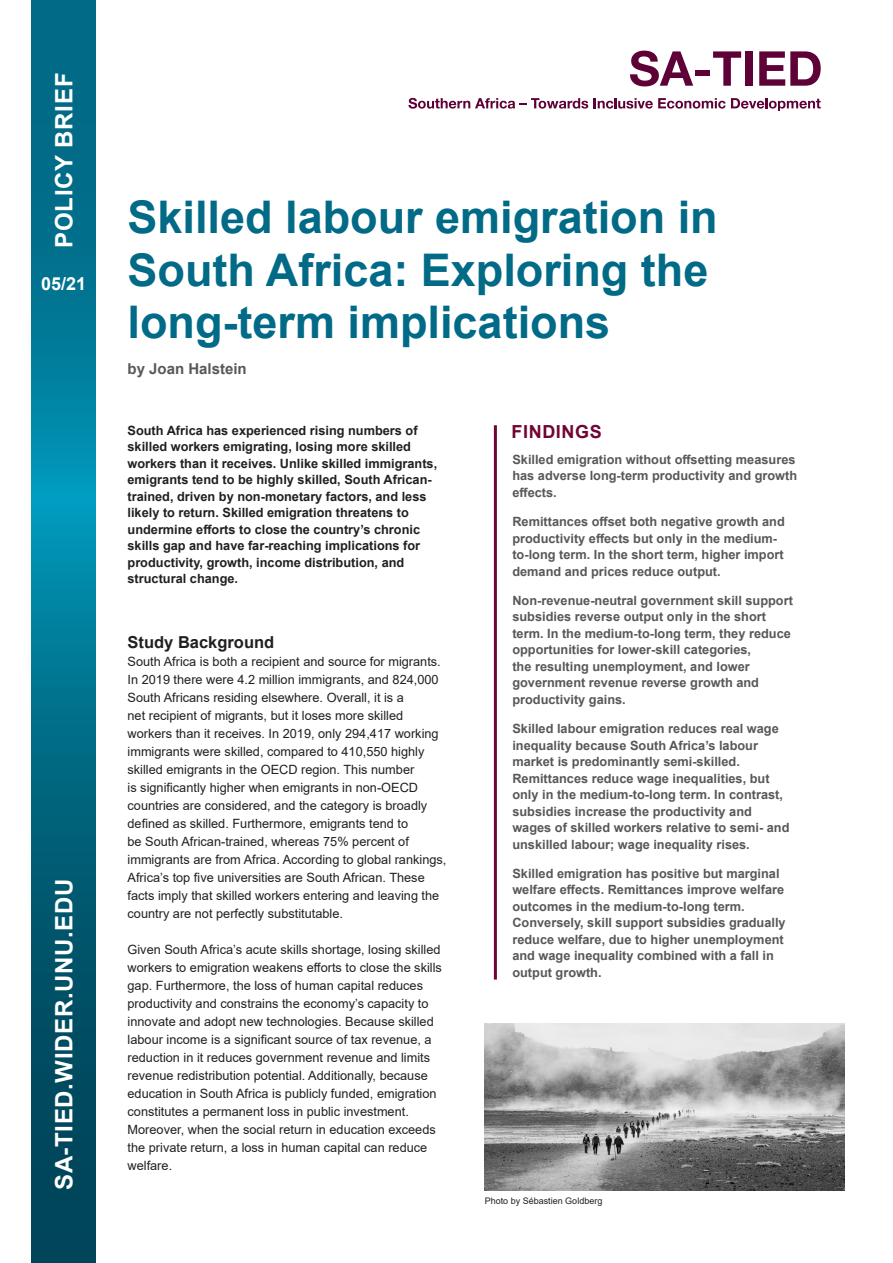
<style>
.page{position:relative;width:893px;height:1263px;background:#fff}
.page>*{position:absolute;margin:0;border:0;box-sizing:border-box;transform-origin:0 0}
.t1{font:700 45px/52.5px "Arial";color:#016a87}
.BRIEF{font:700 24px "Arial";letter-spacing:.035em;color:#fff}
.FINDINGS{font:700 18px "Arial";letter-spacing:.035em;color:#700435}
.t2{font:700 18px "Arial";color:#fff}
.Heading_1{font:700 16.5px "Arial";color:#231f20}
.name{font:700 15px "Arial";color:#57585a}
.t3{font:12.75px/18px "Arial";color:#231f20}
.Findings_text{font:700 12.75px/16.5px "Arial";color:#57585a}
.INTRO{font:700 12.75px/16.5px "Arial";color:#231f20}
.Source{font:9px "Arial";color:#231f20}
</style>
<div class="page">
<svg style="left:32px;top:0;width:64px;height:1263px;background:#006a85"></svg>
<hr style="left:494px;top:425px;width:3px;height:554px;background:#700435">
<svg style="left:630px;top:51px;width:63px;height:35px"></svg>
<div style="left:695px;top:70px;width:15px;height:6px;background:#5e0136"></div>
<svg style="left:713px;top:51px;width:28px;height:35px"></svg>
<div style="left:745px;top:51px;width:8px;height:35px;background:#5e0136"></div>
<svg style="left:759px;top:51px;width:62px;height:35px"></svg>
<svg style="left:408px;top:98px;width:180px;height:11px"></svg>
<svg style="left:594px;top:98px;width:227px;height:13px"></svg>
<img style="left:485px;top:1024px;width:360px;height:167px">
<p class="BRIEF" style="left:47px;top:248px;width:177px;rotate:-90deg">POLICY BRIEF</p>
<p class="t2" style="left:41px;top:270px;width:47px">05/21</p>
<p class="BRIEF" style="left:47px;top:1190px;width:313px;rotate:-90deg">SA-TIED.WIDER.UNU.EDU</p>
<p class="t1" style="left:128px;top:191px;width:592px">Skilled labour emigration in<br>South Africa: Exploring the long-term implications</p>
<p class="name" style="left:128px;top:358px;width:121px">by Joan Halstein</p>
<p class="INTRO" style="left:128px;top:422px;width:311px">South Africa has experienced rising numbers of skilled workers emigrating, losing more skilled workers than it receives. Unlike skilled immigrants, emigrants tend to be highly skilled, South African&shy;trained, driven by non-monetary factors, and less likely to return. Skilled emigration threatens to undermine efforts to close the country’s chronic skills gap and have far-reaching implications for productivity, growth, income distribution, and structural change.</p>
<p class="Heading_1" style="left:128px;top:631px;width:148px">Study Background</p>
<p class="t3" style="left:128px;top:652px;width:320px">South Africa is both a recipient and source for migrants.<br>In 2019 there were 4.2 million immigrants, and 824,000<br>South Africans residing elsewhere. Overall, it is a<br>net recipient of migrants, but it loses more skilled workers than it receives. In 2019, only 294,417 working immigrants were skilled, compared to 410,550 highly skilled emigrants in the OECD region. This number<br>is significantly higher when emigrants in non-OECD countries are considered, and the category is broadly defined as skilled. Furthermore, emigrants tend to<br>be South African-trained, whereas 75% percent of immigrants are from Africa. According to global rankings, Africa’s top five universities are South African. These facts imply that skilled workers entering and leaving the country are not perfectly substitutable.</p>
<p class="t3" style="left:128px;top:940px;width:316px">Given South Africa’s acute skills shortage, losing skilled workers to emigration weakens efforts to close the skills gap. Furthermore, the loss of human capital reduces productivity and constrains the economy’s capacity to innovate and adopt new technologies. Because skilled labour income is a significant source of tax revenue, a reduction in it reduces government revenue and limits revenue redistribution potential. Additionally, because education in South Africa is publicly funded, emigration constitutes a permanent loss in public investment.<br>Moreover, when the social return in education exceeds the private return, a loss in human capital can reduce welfare.</p>
<p class="FINDINGS" style="left:511px;top:419px;width:92px">FINDINGS</p>
<p class="Findings_text" style="left:512px;top:451px;width:286px">Skilled emigration without offsetting measures has adverse long-term productivity and growth effects.</p>
<p class="Findings_text" style="left:512px;top:513px;width:274px">Remittances offset both negative growth and productivity effects but only in the medium&shy;to-long term. In the short term, higher import demand and prices reduce output.</p>
<p class="Findings_text" style="left:512px;top:592px;width:282px">Non-revenue-neutral government skill support subsidies reverse output only in the short term. In the medium-to-long term, they reduce opportunities for lower-skill categories,<br>the resulting unemployment, and lower government revenue reverse growth and productivity gains.</p>
<p class="Findings_text" style="left:512px;top:720px;width:279px">Skilled labour emigration reduces real wage inequality because South Africa’s labour market is predominantly semi-skilled.<br>Remittances reduce wage inequalities, but only in the medium-to-long term. In contrast, subsidies increase the productivity and wages of skilled workers relative to semi- and unskilled labour; wage inequality rises.</p>
<p class="Findings_text" style="left:512px;top:865px;width:275px">Skilled emigration has positive but marginal welfare effects. Remittances improve welfare outcomes in the medium-to-long term.<br>Conversely, skill support subsidies gradually reduce welfare, due to higher unemployment and wage inequality combined with a fall in output growth.</p>
<p class="Source" style="left:485px;top:1194px;width:119px">Photo by Sébastien Goldberg</p>
</div>
